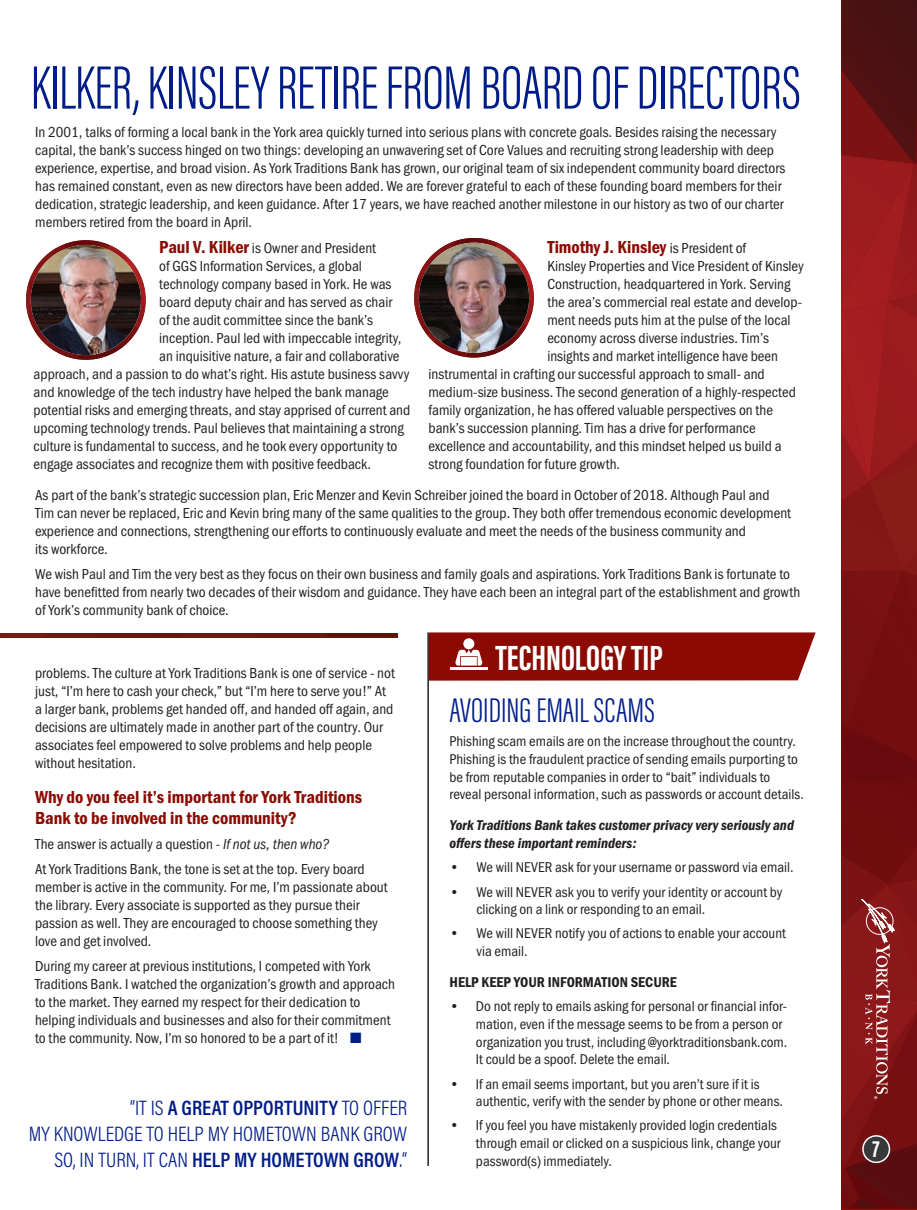
<style>
.page{position:relative;width:917px;height:1210px;background:#fff}
.page>*{position:absolute;margin:0;border:0;box-sizing:border-box;transform-origin:0 0}
.t1{font:300 63px "Acumin Pro Extra Cond";letter-spacing:-.01em;color:#001c88}
.t2{font:700 36px "Acumin Pro Extra Cond";color:#fff}
.t3{font:300 35.25px "Acumin Pro Extra Cond";color:#001c88}
.t4{font:700 23.4px "Acumin Pro Extra Cond";color:#fff}
.t5{font:300 21px/26.1px "Acumin Pro Cond";color:#001c88;text-align:right}
.t6{font:18px/21.6px "Franklin Gothic URW Con Dem";color:#8b0a02}
.t7{font:15px/18px "Franklin Gothic URW Cond";color:#231f20}
.t8{font:14.7px/17.7px "Franklin Gothic URW Cond";color:#231f20}
.t9{font:14.7px/17.7px "Franklin Gothic URW Con Dem Ita";color:#231f20}
.t10{font:14.7px "Franklin Gothic URW Con Dem";color:#231f20}
.s1{font-family:"Franklin Gothic URW Con Dem";font-size:18px;color:#8b0a02}
.s2{font-family:"Franklin Gothic URW Cond";font-size:15px;color:#231f20}
.s3{font-family:"Franklin Gothic URW Con Boo Ita"}
.s4{color:#001c88}
.s5{font-weight:600}
</style>
<div class="page">
<svg style="left:841px;top:0;width:75px;height:1208px"></svg>
<div style="left:862px;top:1136px;width:27px;height:26px;background:#383839;border-radius:50%"></div>
<div style="left:861px;top:1135px;width:28px;height:28px;border:2px solid #fff;border-radius:50%"></div>
<svg style="left:26px;top:240px;width:120px;height:120px"></svg>
<img style="left:31px;top:245px;width:110px;height:110px;border-radius:55px">
<svg style="left:414px;top:238px;width:119px;height:119px"></svg>
<img style="left:418px;top:243px;width:111px;height:110px;border-radius:55px">
<hr style="left:427px;top:632px;width:1px;height:534px;background:#231f20">
<svg style="left:428px;top:632px;width:387px;height:48px"></svg>
<hr style="left:450px;top:667px;width:37px;height:2px;background:#fff">
<svg style="left:0;top:633px;width:397px;height:4px"></svg>
<h1 class="t1" style="left:31px;top:50px;width:771px">KILKER, KINSLEY RETIRE FROM BOARD OF DIRECTORS</h1>
<p class="t7" style="left:35px;top:122px;width:751px">In 2001, talks of forming a local bank in the York area quickly turned into serious plans with concrete goals. Besides raising the necessary capital, the bank’s success hinged on two things: developing an unwavering set of Core Values and recruiting strong leadership with deep experience, expertise, and broad vision. As York Traditions Bank has grown, our original team of six independent community board directors has remained constant, even as new directors have been added. We are forever grateful to each of these founding board members for their dedication, strategic leadership, and keen guidance. After 17 years, we have reached another milestone in our history as two of our charter members retired from the board in April.</p>
<p class="t7" style="left:159px;top:238px;width:218px"><span class="s1">Paul V. Kilker</span> is Owner and President</p>
<p class="t7" style="left:159px;top:256px;width:204px">of GGS Information Services, a global</p>
<p class="t7" style="left:159px;top:274px;width:234px">technology company based in York. He was</p>
<p class="t7" style="left:159px;top:292px;width:234px">board deputy chair and has served as chair</p>
<p class="t7" style="left:159px;top:310px;width:215px">of the audit committee since the bank’s</p>
<p class="t7" style="left:159px;top:328px;width:244px">inception. Paul led with impeccable integrity,</p>
<p class="t7" style="left:159px;top:346px;width:242px">an inquisitive nature, a fair and collaborative</p>
<p class="t7" style="left:34px;top:364px;width:377px">approach, and a passion to do what’s right. His astute business savvy</p>
<p class="t7" style="left:34px;top:382px;width:356px">and knowledge of the tech industry have helped the bank manage</p>
<p class="t7" style="left:34px;top:400px;width:378px">potential risks and emerging threats, and stay apprised of current and</p>
<p class="t7" style="left:34px;top:418px;width:371px">upcoming technology trends. Paul believes that maintaining a strong</p>
<p class="t7" style="left:34px;top:436px;width:365px">culture is fundamental to success, and he took every opportunity to</p>
<p class="t7" style="left:34px;top:454px;width:338px">engage associates and recognize them with positive feedback.</p>
<p class="t6" style="left:547px;top:235px;width:200px">Timothy J. Kinsley <span class="s2">is President of</span></p>
<p class="t7" style="left:547px;top:256px;width:258px">Kinsley Properties and Vice President of Kinsley</p>
<p class="t7" style="left:547px;top:274px;width:244px">Construction, headquartered in York. Serving</p>
<p class="t7" style="left:547px;top:292px;width:256px">the area’s commercial real estate and develop-</p>
<p class="t7" style="left:547px;top:310px;width:245px">ment needs puts him at the pulse of the local</p>
<p class="t7" style="left:547px;top:328px;width:223px">economy across diverse industries. Tim’s</p>
<p class="t7" style="left:547px;top:346px;width:232px">insights and market intelligence have been</p>
<p class="t7" style="left:428px;top:364px;width:337px">instrumental in crafting our successful approach to small- and</p>
<p class="t7" style="left:428px;top:382px;width:369px">medium-size business. The second generation of a highly-respected</p>
<p class="t7" style="left:428px;top:400px;width:346px">family organization, he has offered valuable perspectives on the</p>
<p class="t7" style="left:428px;top:418px;width:328px">bank’s succession planning. Tim has a drive for performance</p>
<p class="t7" style="left:428px;top:436px;width:354px">excellence and accountability, and this mindset helped us build a</p>
<p class="t7" style="left:428px;top:454px;width:193px">strong foundation for future growth.</p>
<p class="t7" style="left:35px;top:485px;width:757px">As part of the bank’s strategic succession plan, Eric Menzer and Kevin Schreiber joined the board in October of 2018. Although Paul and Tim can never be replaced, Eric and Kevin bring many of the same qualities to the group. They both offer tremendous economic development experience and connections, strengthening our efforts to continuously evaluate and meet the needs of the business community and<br>its workforce.</p>
<p class="t7" style="left:35px;top:564px;width:766px">We wish Paul and Tim the very best as they focus on their own business and family goals and aspirations. York Traditions Bank is fortunate to have benefitted from nearly two decades of their wisdom and guidance. They have each been an integral part of the establishment and growth of York’s community bank of choice.</p>
<p class="t7" style="left:35px;top:662px;width:361px">problems. The culture at York Traditions Bank is one of service - not just, “I’m here to cash your check,” but “I’m here to serve you!” At a larger bank, problems get handed off, and handed off again, and decisions are ultimately made in another part of the country. Our associates feel empowered to solve problems and help people without hesitation.</p>
<p class="t6" style="left:35px;top:785px;width:328px">Why do you feel it’s important for York Traditions<br>Bank to be involved in the community?</p>
<p class="t7" style="left:35px;top:831px;width:331px;line-height:24.8px">The answer is actually a question - <span class="s3">If not us, then who?<br></span>At York Traditions Bank, the tone is set at the top. Every board</p>
<p class="t7" style="left:35px;top:877px;width:354px">member is active in the community. For me, I’m passionate about the library. Every associate is supported as they pursue their passion as well. They are encouraged to choose something they love and get involved.</p>
<p class="t7" style="left:35px;top:955px;width:361px">During my career at previous institutions, I competed with York Traditions Bank. I watched the organization’s growth and approach to the market. They earned my respect for their dedication to helping individuals and businesses and also for their commitment to the community. Now, I’m so honored to be a part of it! <span class="s4">■</span></p>
<h3 class="t5" style="left:29px;top:1094px;width:380px">“IT IS <span class="s5">A GREAT OPPORTUNITY</span> TO OFFER<br>MY KNOWLEDGE TO HELP MY HOMETOWN BANK GROW<br>SO, IN TURN, IT CAN <span class="s5">HELP MY HOMETOWN GROW</span>.“</h3>
<h2 class="t2" style="left:495px;top:635px;width:169px">TECHNOLOGY TIP</h2>
<h3 class="t3" style="left:449px;top:689px;width:207px">AVOIDING EMAIL SCAMS</h3>
<p class="t8" style="left:449px;top:731px;width:355px">Phishing scam emails are on the increase throughout the country.<br>Phishing is the fraudulent practice of sending emails purporting to be from reputable companies in order to “bait” individuals to reveal personal information, such as passwords or account details.</p>
<p class="t9" style="left:449px;top:816px;width:346px">York Traditions Bank takes customer privacy very seriously and offers these important reminders:</p>
<p class="t8" style="left:449px;top:857px;width:345px">• We will NEVER ask for your username or password via email.</p>
<p class="t8" style="left:476px;top:882px;width:307px;text-indent:-27px">• We will NEVER ask you to verify your identity or account by clicking on a link or responding to an email.</p>
<p class="t8" style="left:476px;top:923px;width:311px;text-indent:-27px">• We will NEVER notify you of actions to enable your account via email.</p>
<p class="t10" style="left:449px;top:972px;width:229px">HELP KEEP YOUR INFORMATION SECURE</p>
<p class="t8" style="left:476px;top:996px;width:313px;text-indent:-26px">• Do not reply to emails asking for personal or financial infor&shy;mation, even if the message seems to be from a person or organization you trust, including @yorktraditionsbank.com.<br>It could be a spoof. Delete the email.</p>
<p class="t8" style="left:476px;top:1073px;width:308px;text-indent:-26px">• If an email seems important, but you aren’t sure if it is authentic, verify with the sender by phone or other means.</p>
<p class="t8" style="left:476px;top:1115px;width:306px;text-indent:-26px">• If you feel you have mistakenly provided login credentials through email or clicked on a suspicious link, change your password(s) immediately.</p>
<h3 class="t4" style="left:872px;top:1134px;width:9px">7</h3>
</div>
